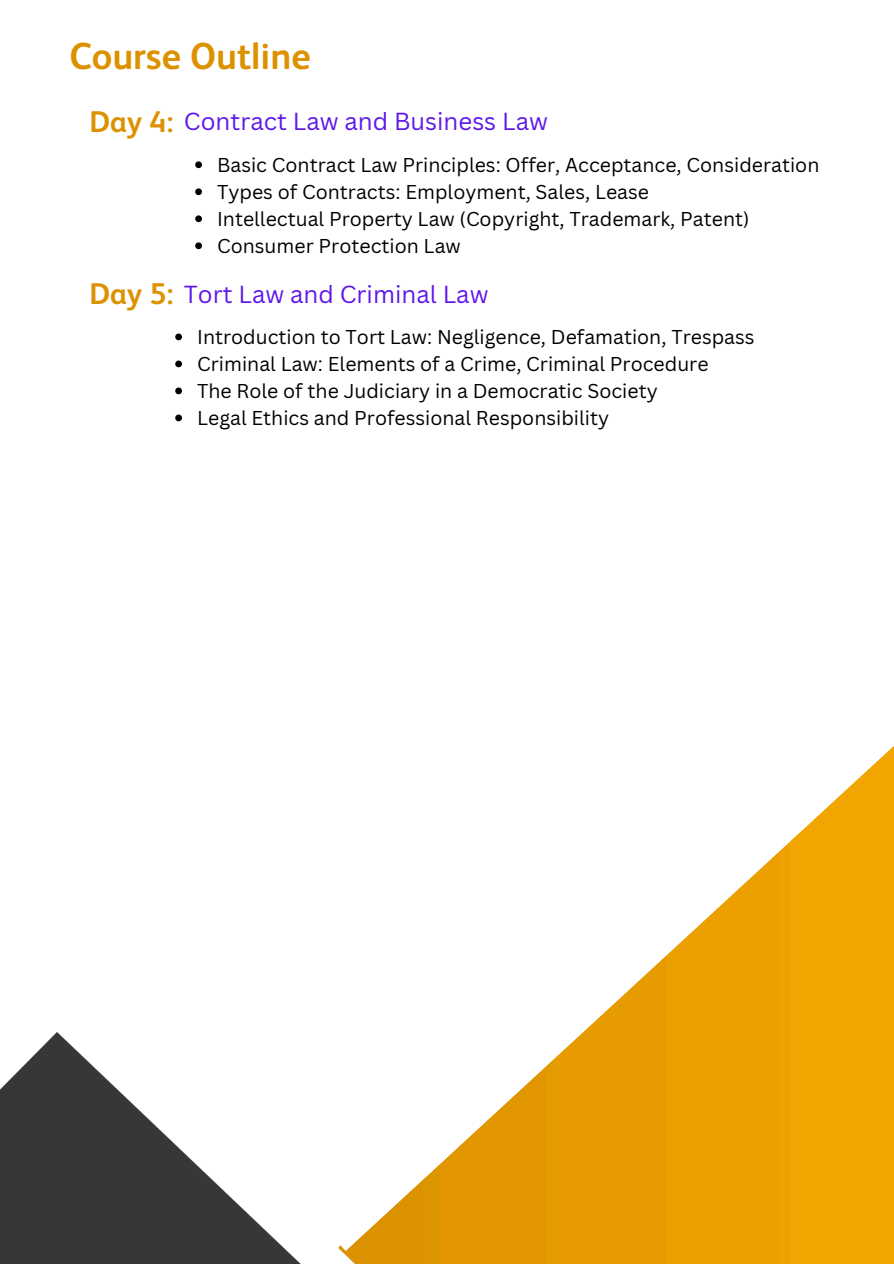
<style>
.page{position:relative;width:894px;height:1264px;background:#fff}
.page>*{position:absolute;margin:0;border:0;box-sizing:border-box;transform-origin:0 0}
.t1{font:700 37.5px "FS Albert Arabic";color:#dc9200}
.t2{font:700 30px "FS Albert Arabic";color:#dc9200}
.t3{font:24px "Canva Sans";color:#5e17eb}
.t4{font:19.5px "Canva Sans";color:#000}
</style>
<div class="page">
<img style="left:0;top:1032px;width:893px;height:231px">
<svg style="left:164px;top:747px;width:729px;height:504px"></svg>
<svg style="left:195px;top:161px;width:7px;height:7px"></svg>
<svg style="left:195px;top:188px;width:7px;height:7px"></svg>
<svg style="left:195px;top:215px;width:7px;height:7px"></svg>
<svg style="left:195px;top:242px;width:7px;height:7px"></svg>
<svg style="left:175px;top:333px;width:7px;height:7px"></svg>
<svg style="left:175px;top:360px;width:7px;height:7px"></svg>
<svg style="left:175px;top:387px;width:7px;height:7px"></svg>
<svg style="left:175px;top:414px;width:7px;height:7px"></svg>
<p class="t1" style="left:69px;top:34px;width:243px">Course Outline</p>
<p class="t2" style="left:89px;top:104px;width:86px">Day 4:</p>
<p class="t3" style="left:184px;top:104px;width:365px">Contract Law and Business Law</p>
<h3 class="t4" style="left:217px;top:151px;width:603px">Basic Contract Law Principles: Offer, Acceptance, Consideration</h3>
<p class="t4" style="left:217px;top:178px;width:433px">Types of Contracts: Employment, Sales, Lease</p>
<p class="t4" style="left:217px;top:205px;width:533px">Intellectual Property Law (Copyright, Trademark, Patent)</p>
<p class="t4" style="left:217px;top:232px;width:245px">Consumer Protection Law</p>
<p class="t2" style="left:89px;top:276px;width:86px">Day 5:</p>
<p class="t3" style="left:184px;top:277px;width:306px">Tort Law and Criminal Law</p>
<p class="t4" style="left:197px;top:323px;width:559px">Introduction to Tort Law: Negligence, Defamation, Trespass</p>
<p class="t4" style="left:197px;top:350px;width:513px">Criminal Law: Elements of a Crime, Criminal Procedure</p>
<p class="t4" style="left:197px;top:377px;width:462px">The Role of the Judiciary in a Democratic Society</p>
<p class="t4" style="left:197px;top:404px;width:413px">Legal Ethics and Professional Responsibility</p>
</div>
